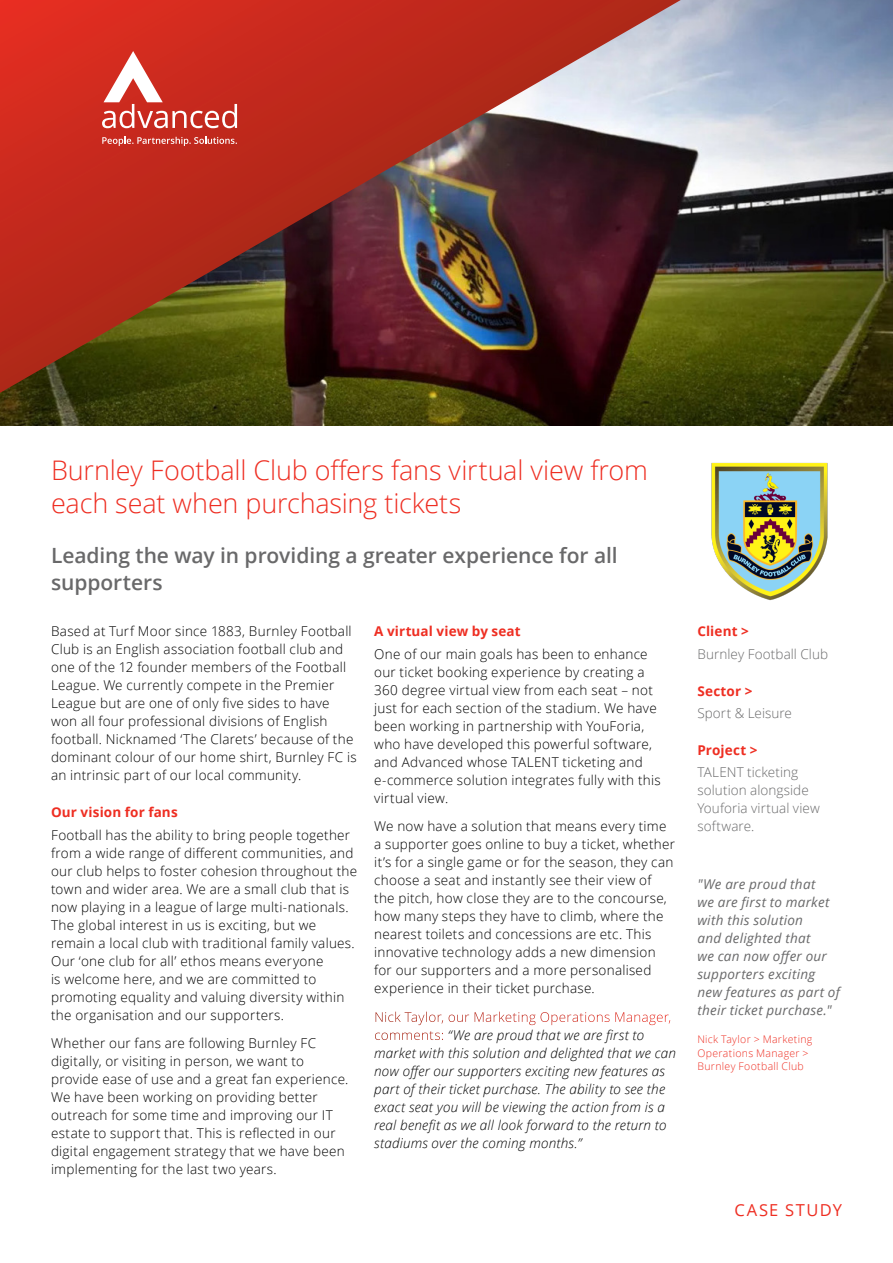
<style>
.page{position:relative;width:893px;height:1263px;background:#fff}
.page>*{position:absolute;margin:0;border:0;box-sizing:border-box;transform-origin:0 0}
.Headline{font:300 27px/33px "Open Sans";letter-spacing:-.005em;color:#ee2e22}
.Introduction{font:600 21px/27px "Open Sans";letter-spacing:-.005em;color:#69696a}
.t1{font:16.5px "Open Sans";letter-spacing:.09em;color:#ee2e22}
.Body_Copy{font:300 13.5px/18px "Open Sans";letter-spacing:.02em;color:#000}
.Body_Copy-2{font:italic 300 13.5px/18px "Open Sans";letter-spacing:.015em;color:#000}
.Body_Asside_Quote{font:italic 13.5px/18px "Open Sans";letter-spacing:.02em;color:#69696a}
.Body_Aside{font:300 13.5px/18px "Open Sans";letter-spacing:.005em;color:#69696a}
.Subheading{font:700 13.5px "Open Sans";letter-spacing:.01em;color:#ee2e22}
.Small_Type{font:300 10.5px/13.5px "Open Sans";letter-spacing:.03em;color:#ee2e22}
.s1{font-style:normal;color:#fff}
</style>
<div class="page">
<img style="left:0;top:0;width:893px;height:425px">
<img style="left:711px;top:462px;width:117px;height:139px">
<img style="left:0;top:0;width:703px;height:400px">
<svg style="left:102px;top:137px;width:135px;height:9px"></svg>
<svg style="left:102px;top:51px;width:135px;height:77px"></svg>
<p class="Headline" style="left:51px;top:453px;width:599px">Burnley Football Club offers fans virtual view from each seat when purchasing tickets</p>
<p class="Introduction" style="left:51px;top:541px;width:568px">Leading the way in providing a greater experience for all supporters</p>
<p class="Body_Copy" style="left:51px;top:622px;width:307px">Based at Turf Moor since 1883, Burnley Football Club is an English association football club and one of the 12 founder members of the Football League. We currently compete in the Premier League but are one of only five sides to have won all four professional divisions of English football. Nicknamed ‘The Clarets’ because of the dominant colour of our home shirt, Burnley FC is an intrinsic part of our local community.</p>
<p class="Subheading" style="left:51px;top:803px;width:128px">Our vision for fans</p>
<p class="Body_Copy" style="left:51px;top:825px;width:308px">Football has the ability to bring people together from a wide range of different communities, and our club helps to foster cohesion throughout the town and wider area. We are a small club that is now playing in a league of large multi-nationals.<br>The global interest in us is exciting, but we remain a local club with traditional family values.<br>Our ‘one club for all’ ethos means everyone<br>is welcome here, and we are committed to promoting equality and valuing diversity within the organisation and our supporters.</p>
<p class="Body_Copy" style="left:51px;top:1034px;width:299px">Whether our fans are following Burnley FC digitally, or visiting in person, we want to provide ease of use and a great fan experience.<br>We have been working on providing better outreach for some time and improving our IT estate to support that. This is reflected in our digital engagement strategy that we have been implementing for the last two years.</p>
<p class="Subheading" style="left:374px;top:622px;width:148px">A virtual view by seat</p>
<p class="Body_Copy" style="left:374px;top:644px;width:288px">One of our main goals has been to enhance our ticket booking experience by creating a 360 degree virtual view from each seat – not just for each section of the stadium. We have been working in partnership with YouForia, who have developed this powerful software, and Advanced whose TALENT ticketing and e-commerce solution integrates fully with this virtual view.</p>
<p class="Body_Copy" style="left:374px;top:817px;width:302px">We now have a solution that means every time a supporter goes online to buy a ticket, whether it’s for a single game or for the season, they can choose a seat and instantly see their view of the pitch, how close they are to the concourse, how many steps they have to climb, where the nearest toilets and concessions are etc. This innovative technology adds a new dimension for our supporters and a more personalised experience in their ticket purchase.</p>
<p class="Body_Copy-2" style="left:374px;top:1007px;width:303px"><span class="s1">Nick Taylor, our Marketing Operations Manager, comments:</span> “We are proud that we are first to market with this solution and delighted that we can now offer our supporters exciting new features as part of their ticket purchase. The ability to see the exact seat you will be viewing the action from is a real benefit as we all look forward to the return to stadiums over the coming months.”</p>
<p class="Subheading" style="left:697px;top:622px;width:53px">Client &gt;</p>
<p class="Body_Aside" style="left:697px;top:644px;width:132px">Burnley Football Club</p>
<p class="Subheading" style="left:697px;top:681px;width:57px">Sector &gt;</p>
<p class="Body_Aside" style="left:697px;top:704px;width:96px">Sport &amp; Leisure</p>
<p class="Subheading" style="left:697px;top:741px;width:62px">Project &gt;</p>
<p class="Body_Aside" style="left:697px;top:763px;width:124px">TALENT ticketing solution alongside<br>Youforia virtual view software.</p>
<p class="Body_Asside_Quote" style="left:697px;top:874px;width:144px">"We are proud that<br>we are first to market with this solution<br>and delighted that<br>we can now offer our supporters exciting new features as part of their ticket purchase."</p>
<p class="Small_Type" style="left:697px;top:1032px;width:116px">Nick Taylor &gt; Marketing<br>Operations Manager &gt;<br>Burnley Football Club</p>
<p class="t1" style="left:734px;top:1199px;width:109px">CASE STUDY</p>
</div>
